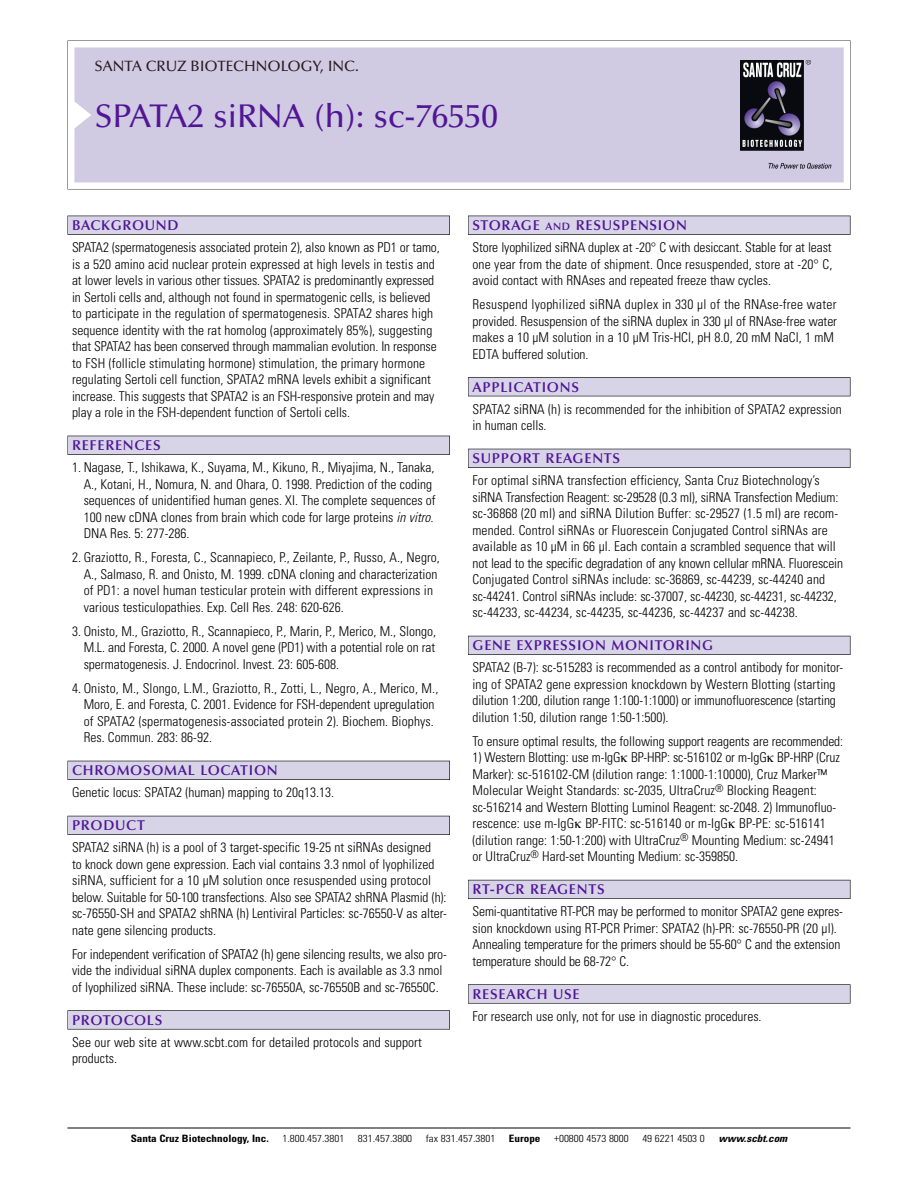
<style>
.page{position:relative;width:918px;height:1188px;background:#fff}
.page>*{position:absolute;margin:0;border:0;box-sizing:border-box;transform-origin:0 0}
.t1{font:500 33px "Optima";color:#511695}
.t2{font:500 15px "Optima";color:#231f20}
.t3{font:600 14.25px "Optima";letter-spacing:.05em;color:#511695}
.t4{font:300 condensed 13.5px/16.5px "Univers";color:#000}
.t5{font:300 condensed 10.2px "Univers";color:#000;scale:1.1 1}
.t6{font:700 condensed 10.2px "Univers";color:#000;scale:1.1 1}
.t7{font:italic 700 condensed 10.2px "Univers";color:#000;scale:1.1 1}
.s1{font-style:italic}
.s2{font-size:10.65px}
</style>
<div class="page">
<svg style="left:68px;top:40px;width:783px;height:149px"></svg>
<div style="left:74px;top:47px;width:770px;height:135px;background:#d1cae3"></div>
<img style="left:741px;top:60px;width:90px;height:108px">
<div style="left:68px;top:216px;width:382px;height:19px;background:#535256"></div>
<div style="left:68px;top:216px;width:381px;height:18px;background:#d7d4e8"></div>
<div style="left:68px;top:436px;width:382px;height:19px;background:#525156"></div>
<div style="left:68px;top:436px;width:381px;height:18px;background:#d7d4e8"></div>
<div style="left:68px;top:761px;width:382px;height:19px;background:#515057"></div>
<div style="left:68px;top:761px;width:381px;height:18px;background:#d7d4e8"></div>
<div style="left:68px;top:816px;width:382px;height:19px;background:#535259"></div>
<div style="left:68px;top:816px;width:381px;height:18px;background:#d7d4e8"></div>
<svg style="left:68px;top:1010px;width:382px;height:20px"></svg>
<div style="left:68px;top:1011px;width:381px;height:18px;background:#d7d4e8"></div>
<div style="left:468px;top:216px;width:382px;height:19px;background:#535256"></div>
<div style="left:468px;top:216px;width:382px;height:18px;background:#d7d4e8"></div>
<div style="left:468px;top:377px;width:382px;height:19px;background:#515155"></div>
<div style="left:468px;top:378px;width:382px;height:18px;background:#d7d4e8"></div>
<div style="left:468px;top:449px;width:382px;height:19px;background:#515057"></div>
<div style="left:468px;top:449px;width:382px;height:18px;background:#d7d4e8"></div>
<div style="left:468px;top:636px;width:382px;height:19px;background:#535259"></div>
<div style="left:468px;top:636px;width:382px;height:18px;background:#d7d4e8"></div>
<div style="left:468px;top:880px;width:382px;height:19px;background:#595860"></div>
<div style="left:468px;top:880px;width:382px;height:18px;background:#d7d4e8"></div>
<div style="left:468px;top:984px;width:382px;height:20px;background:#676767"></div>
<div style="left:468px;top:985px;width:382px;height:18px;background:#d7d4e8"></div>
<hr style="left:68px;top:1128px;width:782px;height:1px;background:#000">
<p class="t2" style="left:94px;top:60px;width:266px">SANTA CRUZ BIOTECHNOLOGY, INC.</p>
<p class="t1" style="left:94px;top:102px;width:405px">SPATA2 siRNA (h): sc-76550</p>
<p class="t3" style="left:72px;top:219px;width:108px">BACKGROUND</p>
<p class="t4" style="left:72px;top:240px;width:369px">SPATA2 (spermatogenesis associated protein 2), also known as PD1 or tamo, is a 520 amino acid nuclear protein expressed at high levels in testis and at lower levels in various other tissues. SPATA2 is predominantly expressed in Sertoli cells and, although not found in spermatogenic cells, is believed to participate in the regulation of spermatogenesis. SPATA2 shares high sequence identity with the rat homolog (approximately 85%), suggesting that SPATA2 has been conserved through mammalian evolution. In response to FSH (follicle stimulating hormone) stimulation, the primary hormone regulating Sertoli cell function, SPATA2 mRNA levels exhibit a significant increase. This suggests that SPATA2 is an FSH-responsive protein and may play a role in the FSH-dependent function of Sertoli cells.</p>
<p class="t3" style="left:72px;top:439px;width:90px">REFERENCES</p>
<p class="t4" style="left:84px;top:460px;width:354px;text-indent:-12px">1. Nagase, T., Ishikawa, K., Suyama, M., Kikuno, R., Miyajima, N., Tanaka, A., Kotani, H., Nomura, N. and Ohara, O. 1998. Prediction of the coding sequences of unidentified human genes. XI. The complete sequences of 100 new cDNA clones from brain which code for large proteins <span class="s1">in vitro.<br></span>DNA Res. 5: 277-286.</p>
<p class="t4" style="left:84px;top:550px;width:358px;text-indent:-12px">2. Graziotto, R., Foresta, C., Scannapieco, P., Zeilante, P., Russo, A., Negro, A., Salmaso, R. and Onisto, M. 1999. cDNA cloning and characterization of PD1: a novel human testicular protein with different expressions in various testiculopathies. Exp. Cell Res. 248: 620-626.</p>
<p class="t4" style="left:84px;top:624px;width:354px;text-align:justify;text-indent:-12px">3. Onisto, M., Graziotto, R., Scannapieco, P., Marin, P., Merico, M., Slongo, M.L. and Foresta, C. 2000. A novel gene (PD1) with a potential role on rat spermatogenesis. J. Endocrinol. Invest. 23: 605-608.</p>
<p class="t4" style="left:84px;top:681px;width:356px;text-indent:-12px">4. Onisto, M., Slongo, L.M., Graziotto, R., Zotti, L., Negro, A., Merico, M., Moro, E. and Foresta, C. 2001. Evidence for FSH-dependent upregulation of SPATA2 (spermatogenesis-associated protein 2). Biochem. Biophys.<br>Res. Commun. 283: 86-92.</p>
<p class="t3" style="left:72px;top:764px;width:207px">CHROMOSOMAL LOCATION</p>
<p class="t4" style="left:72px;top:786px;width:263px">Genetic locus: SPATA2 (human) mapping to 20q13.13.</p>
<p class="t3" style="left:72px;top:819px;width:74px">PRODUCT</p>
<p class="t4" style="left:72px;top:841px;width:376px">SPATA2 siRNA (h) is a pool of 3 target-specific 19-25 nt siRNAs designed<br>to knock down gene expression. Each vial contains 3.3 nmol of lyophilized siRNA, sufficient for a 10 µM solution once resuspended using protocol below. Suitable for 50-100 transfections. Also see SPATA2 shRNA Plasmid (h): sc-76550-SH and SPATA2 shRNA (h) Lentiviral Particles: sc-76550-V as alter&shy;nate gene silencing products.</p>
<p class="t4" style="left:72px;top:947px;width:376px">For independent verification of SPATA2 (h) gene silencing results, we also pro&shy;vide the individual siRNA duplex components. Each is available as 3.3 nmol of lyophilized siRNA. These include: sc-76550A, sc-76550B and sc-76550C.</p>
<p class="t3" style="left:72px;top:1014px;width:92px">PROTOCOLS</p>
<p class="t4" style="left:72px;top:1035px;width:351px">See our web site at www.scbt.com for detailed protocols and support products.</p>
<p class="t3" style="left:473px;top:219px;width:216px">STORAGE <span class="s2">AND</span> RESUSPENSION</p>
<p class="t4" style="left:473px;top:240px;width:361px;text-align:justify">Store lyophilized siRNA duplex at -20° C with desiccant. Stable for at least one year from the date of shipment. Once resuspended, store at -20° C, avoid contact with RNAses and repeated freeze thaw cycles.</p>
<p class="t4" style="left:473px;top:297px;width:366px">Resuspend lyophilized siRNA duplex in 330 µl of the RNAse-free water provided. Resuspension of the siRNA duplex in 330 µl of RNAse-free water makes a 10 µM solution in a 10 µM Tris-HCl, pH 8.0, 20 mM NaCl, 1 mM EDTA buffered solution.</p>
<p class="t3" style="left:473px;top:381px;width:108px">APPLICATIONS</p>
<p class="t4" style="left:473px;top:402px;width:371px">SPATA2 siRNA (h) is recommended for the inhibition of SPATA2 expression in human cells.</p>
<p class="t3" style="left:473px;top:452px;width:149px">SUPPORT REAGENTS</p>
<p class="t4" style="left:473px;top:474px;width:372px">For optimal siRNA transfection efficiency, Santa Cruz Biotechnology’s siRNA Transfection Reagent: sc-29528 (0.3 ml), siRNA Transfection Medium: sc-36868 (20 ml) and siRNA Dilution Buffer: sc-29527 (1.5 ml) are recom&shy;mended. Control siRNAs or Fluorescein Conjugated Control siRNAs are available as 10 µM in 66 µl. Each contain a scrambled sequence that will not lead to the specific degradation of any known cellular mRNA. Fluorescein Conjugated Control siRNAs include: sc-36869, sc-44239, sc-44240 and sc-44241. Control siRNAs include: sc-37007, sc-44230, sc-44231, sc-44232, sc-44233, sc-44234, sc-44235, sc-44236, sc-44237 and sc-44238.</p>
<p class="t3" style="left:473px;top:639px;width:242px">GENE EXPRESSION MONITORING</p>
<p class="t4" style="left:473px;top:661px;width:372px">SPATA2 (B-7): sc-515283 is recommended as a control antibody for monitor&shy;ing of SPATA2 gene expression knockdown by Western Blotting (starting dilution 1:200, dilution range 1:100-1:1000) or immunofluorescence (starting dilution 1:50, dilution range 1:50-1:500).</p>
<p class="t4" style="left:473px;top:734px;width:372px">To ensure optimal results, the following support reagents are recommended:</p>
<p class="t4" style="left:473px;top:751px;width:369px">1) Western Blotting: use m-IgG BP-HRP: sc-516102 or m-IgG BP-HRP (Cruz Marker): sc-516102-CM (dilution range: 1:1000-1:10000), Cruz Marker™ Molecular Weight Standards: sc-2035, UltraCruz<sup>®</sup> Blocking Reagent: sc-516214 and Western Blotting Luminol Reagent: sc-2048. 2) Immunofluo&shy;rescence: use m-IgG BP-FITC: sc-516140 or m-IgG BP-PE: sc-516141 (dilution range: 1:50-1:200) with UltraCruz<sup>®</sup> Mounting Medium: sc-24941 or UltraCruz<sup>®</sup> Hard-set Mounting Medium: sc-359850.</p>
<p class="t3" style="left:473px;top:883px;width:134px">RT-PCR REAGENTS</p>
<p class="t4" style="left:473px;top:905px;width:372px">Semi-quantitative RT-PCR may be performed to monitor SPATA2 gene expres&shy;sion knockdown using RT-PCR Primer: SPATA2 (h)-PR: sc-76550-PR (20 µl).<br>Annealing temperature for the primers should be 55-60° C and the extension temperature should be 68-72° C.</p>
<p class="t3" style="left:473px;top:988px;width:109px">RESEARCH USE</p>
<p class="t4" style="left:473px;top:1009px;width:291px">For research use only, not for use in diagnostic procedures.</p>
<p class="t6" style="left:131px;top:1135px;width:127px">Santa Cruz Biotechnology, Inc.</p>
<p class="t5" style="left:282px;top:1135px;width:58px">1.800.457.3801</p>
<p class="t5" style="left:358px;top:1135px;width:51px">831.457.3800</p>
<p class="t5" style="left:426px;top:1135px;width:65px">fax 831.457.3801</p>
<p class="t6" style="left:509px;top:1135px;width:30px">Europe</p>
<p class="t5" style="left:554px;top:1135px;width:69px">+00800 4573 8000</p>
<p class="t5" style="left:642px;top:1135px;width:58px">49 6221 4503 0</p>
<p class="t7" style="left:719px;top:1135px;width:66px">www.scbt.com</p>
</div>
